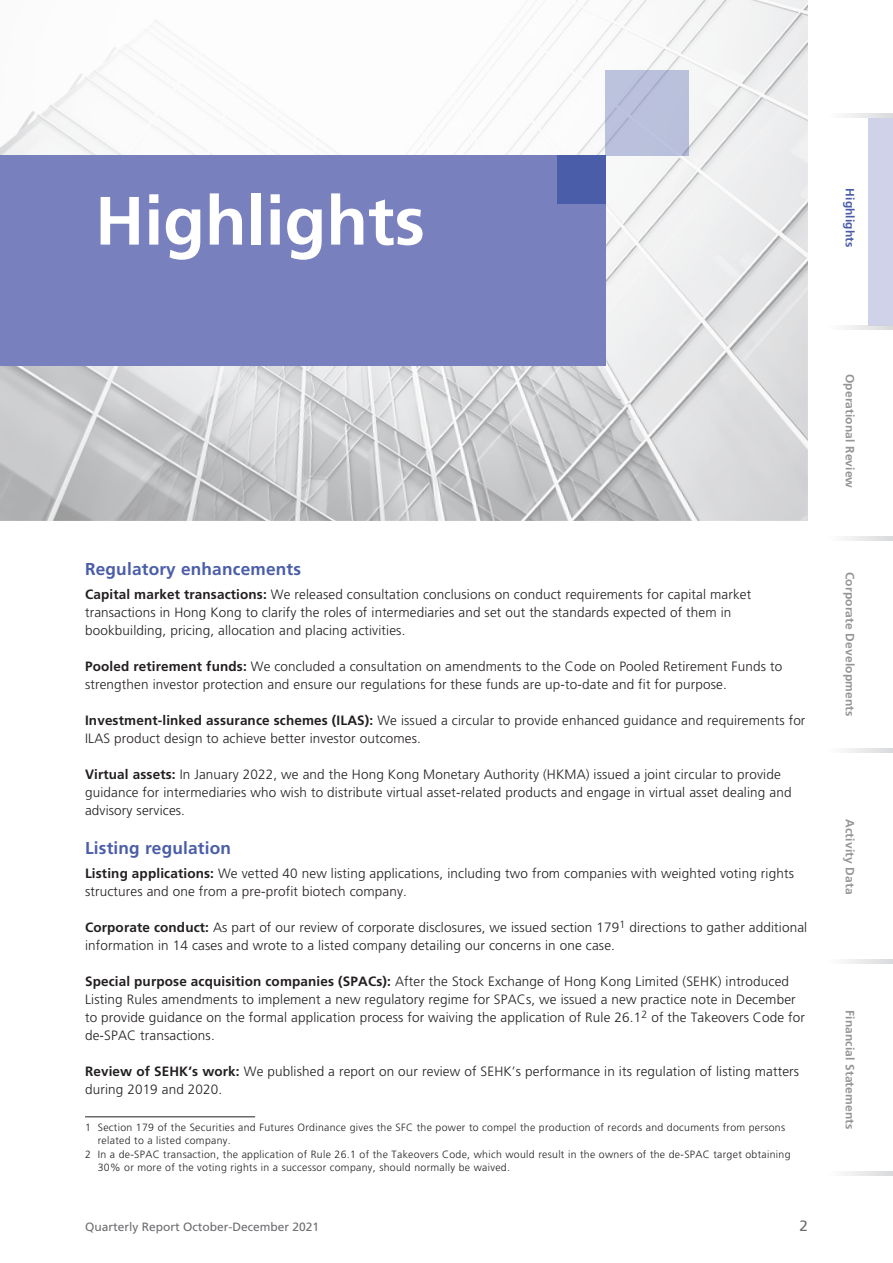
<style>
.page{position:relative;width:893px;height:1263px;background:#fff}
.page>*{position:absolute;margin:0;border:0;box-sizing:border-box;transform-origin:0 0}
.t1{font:700 68.25px "Frutiger LT Std";color:#fff}
.t2{font:700 17.25px "Frutiger LT Std";letter-spacing:.01em;color:#4a5da9}
.t3{font:15px "Frutiger LT Std";color:#6c6d70}
.t4{font:300 13.5px/18px "Frutiger LT Std";letter-spacing:.01em;color:#231f20}
.t5{font:700 12px "Frutiger LT Std";letter-spacing:.01em;color:#939598}
.t6{font:12px "Frutiger LT Std";color:#6c6d70}
.t7{font:700 12px "Frutiger LT Std";letter-spacing:.01em;color:#4a5da9}
.t8{font:300 10.5px "Frutiger LT Std";letter-spacing:.03em;color:#231f20}
.s1{font-weight:700}
</style>
<div class="page">
<div style="left:868px;top:118px;width:25px;height:207px;background:#d0d2e9"></div>
<svg style="left:845px;top:114px;width:48px;height:4px"></svg>
<svg style="left:845px;top:325px;width:48px;height:4px"></svg>
<svg style="left:845px;top:537px;width:48px;height:4px"></svg>
<svg style="left:845px;top:748px;width:48px;height:4px"></svg>
<svg style="left:845px;top:959px;width:48px;height:5px"></svg>
<svg style="left:845px;top:1171px;width:48px;height:4px"></svg>
<img style="left:0;top:0;width:808px;height:521px">
<div style="left:0;top:155px;width:605px;height:211px;background:#7980be"></div>
<div style="left:605px;top:70px;width:84px;height:85px;background:#bac1dc"></div>
<div style="left:557px;top:155px;width:48px;height:49px;background:#4a5da9"></div>
<hr style="left:85px;top:1116px;width:170px;height:1px;background:#231f20">
<h1 class="t1" style="left:95px;top:181px;width:331px">Highlights</h1>
<p class="t7" style="left:857px;top:188px;width:61px;rotate:90deg">Highlights</p>
<p class="t2" style="left:85px;top:558px;width:218px">Regulatory enhancements</p>
<p class="t4" style="left:85px;top:585px;width:668px"><span class="s1">Capital market transactions:</span> We released consultation conclusions on conduct requirements for capital market transactions in Hong Kong to clarify the roles of intermediaries and set out the standards expected of them in bookbuilding, pricing, allocation and placing activities.</p>
<p class="t4" style="left:85px;top:657px;width:699px"><span class="s1">Pooled retirement funds:</span> We concluded a consultation on amendments to the Code on Pooled Retirement Funds to strengthen investor protection and ensure our regulations for these funds are up-to-date and fit for purpose.</p>
<p class="t4" style="left:85px;top:711px;width:722px"><span class="s1">Investment-linked assurance schemes (ILAS):</span> We issued a circular to provide enhanced guidance and requirements for<br>ILAS product design to achieve better investor outcomes.</p>
<p class="t4" style="left:85px;top:765px;width:708px"><span class="s1">Virtual assets:</span> In January 2022, we and the Hong Kong Monetary Authority (HKMA) issued a joint circular to provide guidance for intermediaries who wish to distribute virtual asset-related products and engage in virtual asset dealing and advisory services.</p>
<p class="t2" style="left:85px;top:838px;width:148px">Listing regulation</p>
<p class="t4" style="left:85px;top:865px;width:710px"><span class="s1">Listing applications:</span> We vetted 40 new listing applications, including two from companies with weighted voting rights structures and one from a pre-profit biotech company.</p>
<p class="t4" style="left:85px;top:919px;width:724px"><span class="s1">Corporate conduct:</span> As part of our review of corporate disclosures, we issued section 179<sup>1</sup> directions to gather additional information in 14 cases and wrote to a listed company detailing our concerns in one case.</p>
<p class="t4" style="left:85px;top:973px;width:721px"><span class="s1">Special purpose acquisition companies (SPACs):</span> After the Stock Exchange of Hong Kong Limited (SEHK) introduced Listing Rules amendments to implement a new regulatory regime for SPACs, we issued a new practice note in December to provide guidance on the formal application process for waiving the application of Rule 26.1<sup>2</sup> of the Takeovers Code for de-SPAC transactions.</p>
<p class="t4" style="left:85px;top:1063px;width:716px"><span class="s1">Review of SEHK’s work:</span> We published a report on our review of SEHK’s performance in its regulation of listing matters during 2019 and 2020.</p>
<p class="t8" style="left:85px;top:1121px;width:702px">1 Section 179 of the Securities and Futures Ordinance gives the SFC the power to compel the production of records and documents from persons</p>
<p class="t8" style="left:98px;top:1135px;width:135px">related to a listed company.</p>
<p class="t8" style="left:85px;top:1148px;width:707px">2 In a de-SPAC transaction, the application of Rule 26.1 of the Takeovers Code, which would result in the owners of the de-SPAC target obtaining</p>
<p class="t8" style="left:98px;top:1162px;width:414px">30% or more of the voting rights in a successor company, should normally be waived.</p>
<p class="t6" style="left:85px;top:1219px;width:236px">Quarterly Report October-December 2021</p>
<p class="t3" style="left:800px;top:1217px;width:10px">2</p>
<p class="t5" style="left:857px;top:374px;width:116px;rotate:90deg">Operational Review</p>
<p class="t5" style="left:857px;top:572px;width:146px;rotate:90deg">Corporate Developments</p>
<p class="t5" style="left:857px;top:819px;width:76px;rotate:90deg">Activity Data</p>
<p class="t5" style="left:857px;top:1010px;width:121px;rotate:90deg">Financial Statements</p>
</div>
